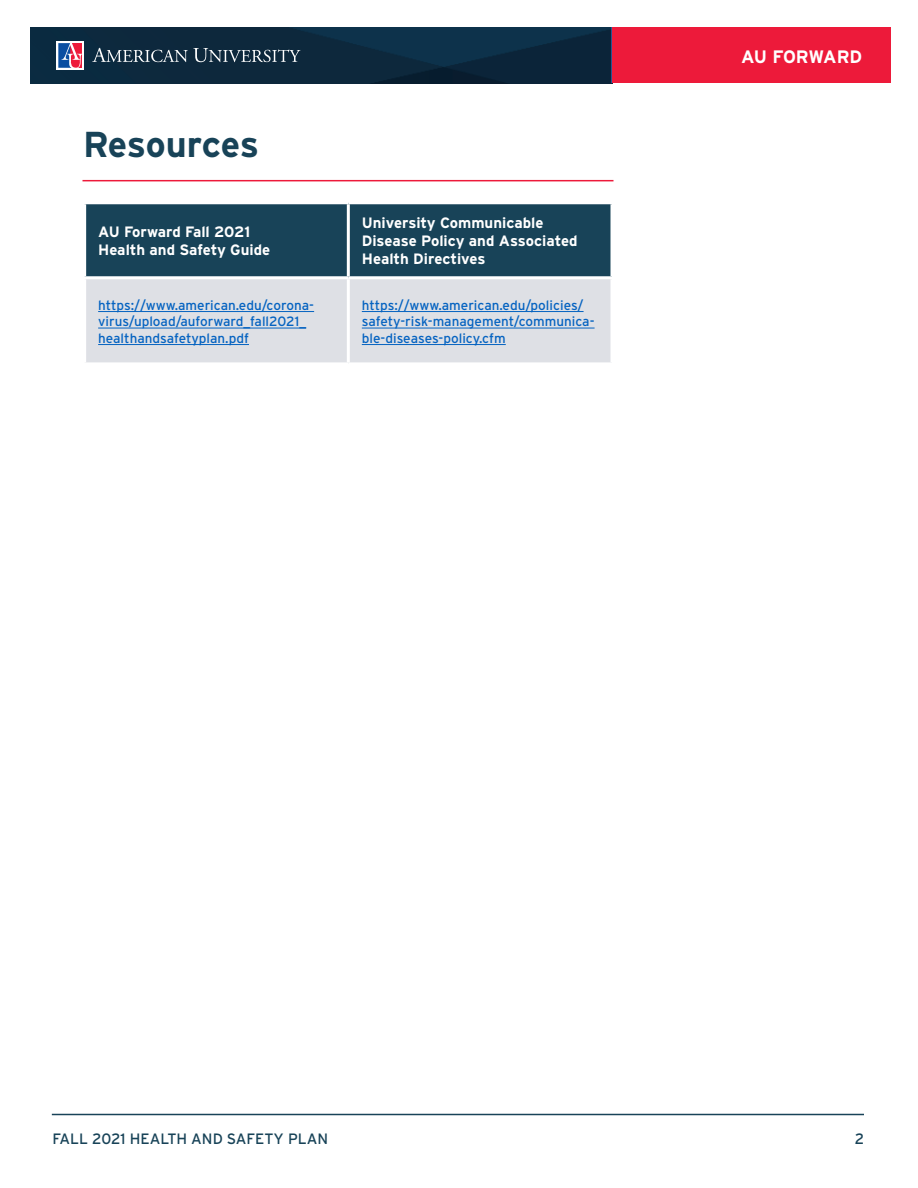
<style>
.page{position:relative;width:918px;height:1188px;background:#fff}
.page>*{position:absolute;margin:0;border:0;box-sizing:border-box;transform-origin:0 0}
.t1{font:700 36px "Interstate";letter-spacing:-.01em;color:#184358}
.t2{font:700 18px "Interstate";letter-spacing:-.015em;color:#fff}
.t3{font:700 15px/18px "Interstate";color:#fff}
.t4{font:15px "Interstate";color:#184358}
.t5{font:13.5px/16.5px "Interstate";color:#0563c1}
</style>
<div class="page">
<img style="left:31px;top:28px;width:580px;height:55px">
<hr style="left:611px;top:28px;width:2px;height:55px;background:#265491">
<div style="left:612px;top:28px;width:279px;height:55px;background:#ed1a3a"></div>
<hr style="left:52px;top:1114px;width:812px;height:1px;background:#184358">
<div style="left:86px;top:204px;width:524px;height:72px;background:#184358"></div>
<div style="left:86px;top:279px;width:524px;height:83px;background:#dee0e5"></div>
<hr style="left:347px;top:279px;width:3px;height:83px;background:#fff">
<svg style="left:610px;top:279px;width:1px;height:83px"></svg>
<hr style="left:347px;top:204px;width:3px;height:72px;background:#fff">
<svg style="left:610px;top:204px;width:2px;height:72px"></svg>
<hr style="left:98px;top:311px;width:216px;height:1px;background:#0563c1">
<hr style="left:98px;top:328px;width:208px;height:1px;background:#0563c1">
<hr style="left:98px;top:344px;width:151px;height:1px;background:#0563c1">
<hr style="left:362px;top:311px;width:222px;height:1px;background:#0563c1">
<hr style="left:362px;top:328px;width:233px;height:1px;background:#0563c1">
<hr style="left:362px;top:344px;width:144px;height:1px;background:#0563c1">
<hr style="left:82px;top:180px;width:532px;height:1px;background:#ed1a3a">
<svg style="left:92px;top:48px;width:208px;height:14px;background:#405666"></svg>
<div style="left:56px;top:41px;width:28px;height:29px;background:#fff"></div>
<svg style="left:58px;top:43px;width:24px;height:25px"></svg>
<p class="t1" style="left:83px;top:124px;width:177px">Resources</p>
<p class="t3" style="left:98px;top:223px;width:174px">AU Forward Fall 2021<br>Health and Safety Guide</p>
<p class="t3" style="left:362px;top:214px;width:217px">University Communicable<br>Disease Policy and Associated<br>Health Directives</p>
<p class="t5" style="left:98px;top:297px;width:217px">https://www.american.edu/corona&shy;virus/upload/auforward_fall2021_ healthandsafetyplan.pdf</p>
<p class="t5" style="left:362px;top:297px;width:234px">https://www.american.edu/policies/ safety-risk-management/communica&shy;ble-diseases-policy.cfm</p>
<h2 class="t2" style="left:741px;top:46px;width:123px">AU FORWARD</h2>
<p class="t4" style="left:52px;top:1130px;width:277px">FALL 2021 HEALTH AND SAFETY PLAN</p>
<p class="t4" style="left:855px;top:1130px;width:11px">2</p>
</div>
